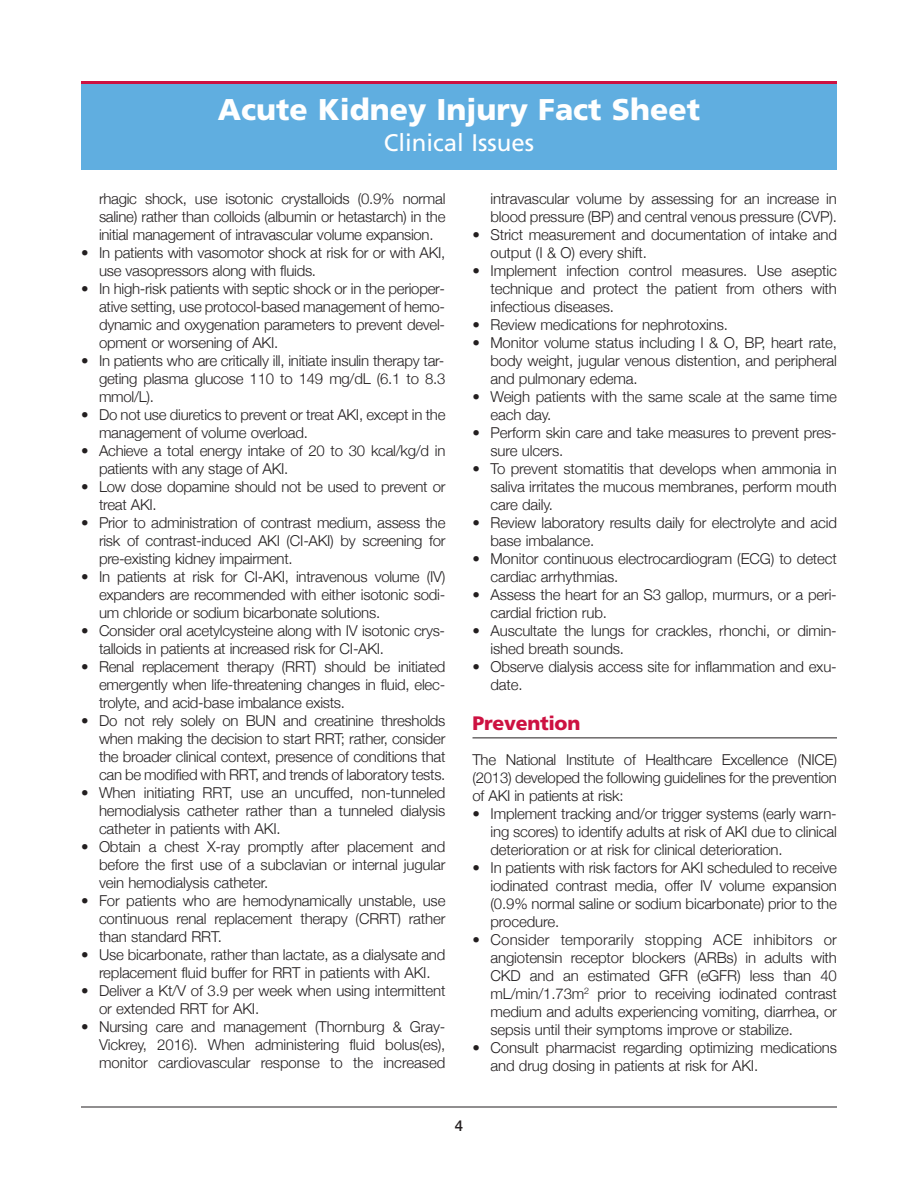
<style>
.page{position:relative;width:918px;height:1188px;background:#fff}
.page>*{position:absolute;margin:0;border:0;box-sizing:border-box;transform-origin:0 0}
.t1{font:900 30px "Frutiger";color:#fff}
.t2{font:24px "Frutiger";color:#fff}
.t3{font:900 19.5px "Frutiger";letter-spacing:-.015em;color:#cd1141}
.t4{font:300 15px/18px "Helvetica Neue";letter-spacing:-.01em;color:#231f20;text-align:justify}
.t5{font:500 15px "Helvetica Neue";color:#231f20}
</style>
<div class="page">
<hr style="left:81px;top:1107px;width:756px;height:1px;background:#231f20">
<hr style="left:472px;top:738px;width:365px;height:1px;background:#231f20">
<div style="left:81px;top:81px;width:756px;height:88px;background:#60aee0"></div>
<hr style="left:81px;top:81px;width:756px;height:3px;background:#cd1141">
<h1 class="t1" style="left:218px;top:97px;width:484px">Acute Kidney Injury Fact Sheet</h1>
<h2 class="t2" style="left:384px;top:133px;width:152px">Clinical Issues</h2>
<p class="t4" style="left:99px;top:189px;width:348px">rhagic shock, use isotonic crystalloids (0.9% normal saline) rather than colloids (albumin or hetastarch) in the initial management of intravascular volume expansion.</p>
<p class="t4" style="left:99px;top:243px;width:348px;text-indent:-18px">• In patients with vasomotor shock at risk for or with AKI, use vasopressors along with fluids.</p>
<p class="t4" style="left:99px;top:279px;width:348px;text-indent:-18px">• In high-risk patients with septic shock or in the perioper&shy;ative setting, use protocol-based management of hemo&shy;dynamic and oxygenation parameters to prevent devel&shy;opment or worsening of AKI.</p>
<p class="t4" style="left:99px;top:351px;width:348px;text-indent:-18px">• In patients who are critically ill, initiate insulin therapy tar&shy;geting plasma glucose 110 to 149 mg/dL (6.1 to 8.3 mmol/L).</p>
<p class="t4" style="left:99px;top:405px;width:348px;text-indent:-18px">• Do not use diuretics to prevent or treat AKI, except in the management of volume overload.</p>
<p class="t4" style="left:99px;top:441px;width:348px;text-indent:-18px">• Achieve a total energy intake of 20 to 30 kcal/kg/d in patients with any stage of AKI.</p>
<p class="t4" style="left:99px;top:477px;width:348px;text-indent:-18px">• Low dose dopamine should not be used to prevent or treat AKI.</p>
<p class="t4" style="left:99px;top:513px;width:348px;text-indent:-18px">• Prior to administration of contrast medium, assess the risk of contrast-induced AKI (CI-AKI) by screening for pre-existing kidney impairment.</p>
<p class="t4" style="left:99px;top:567px;width:348px;text-indent:-18px">• In patients at risk for CI-AKI, intravenous volume (IV) expanders are recommended with either isotonic sodi&shy;um chloride or sodium bicarbonate solutions.</p>
<p class="t4" style="left:99px;top:621px;width:348px;text-indent:-18px">• Consider oral acetylcysteine along with IV isotonic crys&shy;talloids in patients at increased risk for CI-AKI.</p>
<p class="t4" style="left:99px;top:657px;width:348px;text-indent:-18px">• Renal replacement therapy (RRT) should be initiated emergently when life-threatening changes in fluid, elec&shy;trolyte, and acid-base imbalance exists.</p>
<p class="t4" style="left:99px;top:711px;width:348px;text-indent:-18px">• Do not rely solely on BUN and creatinine thresholds when making the decision to start RRT; rather, consider the broader clinical context, presence of conditions that can be modified with RRT, and trends of laboratory tests.</p>
<p class="t4" style="left:99px;top:783px;width:348px;text-indent:-18px">• When initiating RRT, use an uncuffed, non-tunneled hemodialysis catheter rather than a tunneled dialysis catheter in patients with AKI.</p>
<p class="t4" style="left:99px;top:837px;width:348px;text-indent:-18px">• Obtain a chest X-ray promptly after placement and before the first use of a subclavian or internal jugular vein hemodialysis catheter.</p>
<p class="t4" style="left:99px;top:891px;width:348px;text-indent:-18px">• For patients who are hemodynamically unstable, use continuous renal replacement therapy (CRRT) rather than standard RRT.</p>
<p class="t4" style="left:81px;top:945px;width:366px;text-align:center">• Use bicarbonate, rather than lactate, as a dialysate and replacement fluid buffer for RRT in patients with AKI.</p>
<p class="t4" style="left:99px;top:981px;width:348px;text-indent:-18px">• Deliver a Kt/V of 3.9 per week when using intermittent or extended RRT for AKI.</p>
<p class="t4" style="left:99px;top:1017px;width:348px;text-indent:-18px">• Nursing care and management (Thornburg &amp; Gray-Vickrey, 2016). When administering fluid bolus(es), monitor cardiovascular response to the increased</p>
<p class="t4" style="left:490px;top:189px;width:348px">intravascular volume by assessing for an increase in blood pressure (BP) and central venous pressure (CVP).</p>
<p class="t4" style="left:490px;top:225px;width:348px;text-indent:-18px">• Strict measurement and documentation of intake and output (I &amp; O) every shift.</p>
<p class="t4" style="left:490px;top:261px;width:348px;text-indent:-18px">• Implement infection control measures. Use aseptic technique and protect the patient from others with infectious diseases.</p>
<p class="t4" style="left:472px;top:315px;width:257px">• Review medications for nephrotoxins.</p>
<p class="t4" style="left:490px;top:333px;width:348px;text-indent:-18px">• Monitor volume status including I &amp; O, BP, heart rate, body weight, jugular venous distention, and peripheral and pulmonary edema.</p>
<p class="t4" style="left:490px;top:387px;width:348px;text-indent:-18px">• Weigh patients with the same scale at the same time each day.</p>
<p class="t4" style="left:490px;top:423px;width:348px;text-indent:-18px">• Perform skin care and take measures to prevent pres&shy;sure ulcers.</p>
<p class="t4" style="left:490px;top:459px;width:348px;text-indent:-18px">• To prevent stomatitis that develops when ammonia in saliva irritates the mucous membranes, perform mouth care daily.</p>
<p class="t4" style="left:490px;top:513px;width:348px;text-indent:-18px">• Review laboratory results daily for electrolyte and acid base imbalance.</p>
<p class="t4" style="left:490px;top:549px;width:348px;text-indent:-18px">• Monitor continuous electrocardiogram (ECG) to detect cardiac arrhythmias.</p>
<p class="t4" style="left:490px;top:585px;width:348px;text-indent:-18px">• Assess the heart for an S3 gallop, murmurs, or a peri&shy;cardial friction rub.</p>
<p class="t4" style="left:490px;top:621px;width:348px;text-indent:-18px">• Auscultate the lungs for crackles, rhonchi, or dimin&shy;ished breath sounds.</p>
<p class="t4" style="left:490px;top:657px;width:348px;text-indent:-18px">• Observe dialysis access site for inflammation and exu&shy;date.</p>
<h3 class="t3" style="left:472px;top:715px;width:109px">Prevention</h3>
<p class="t4" style="left:472px;top:750px;width:366px">The National Institute of Healthcare Excellence (NICE) (2013) developed the following guidelines for the prevention of AKI in patients at risk:</p>
<p class="t4" style="left:490px;top:804px;width:348px;text-indent:-18px">• Implement tracking and/or trigger systems (early warn&shy;ing scores) to identify adults at risk of AKI due to clinical deterioration or at risk for clinical deterioration.</p>
<p class="t4" style="left:490px;top:858px;width:348px;text-indent:-18px">• In patients with risk factors for AKI scheduled to receive iodinated contrast media, offer IV volume expansion (0.9% normal saline or sodium bicarbonate) prior to the procedure.</p>
<p class="t4" style="left:490px;top:930px;width:348px;text-indent:-18px">• Consider temporarily stopping ACE inhibitors or angiotensin receptor blockers (ARBs) in adults with CKD and an estimated GFR (eGFR) less than 40 mL/min/1.73m<sup>2</sup> prior to receiving iodinated contrast medium and adults experiencing vomiting, diarrhea, or sepsis until their symptoms improve or stabilize.</p>
<p class="t4" style="left:490px;top:1038px;width:348px;text-indent:-18px">• Consult pharmacist regarding optimizing medications and drug dosing in patients at risk for AKI.</p>
<p class="t5" style="left:455px;top:1117px;width:10px">4</p>
</div>
